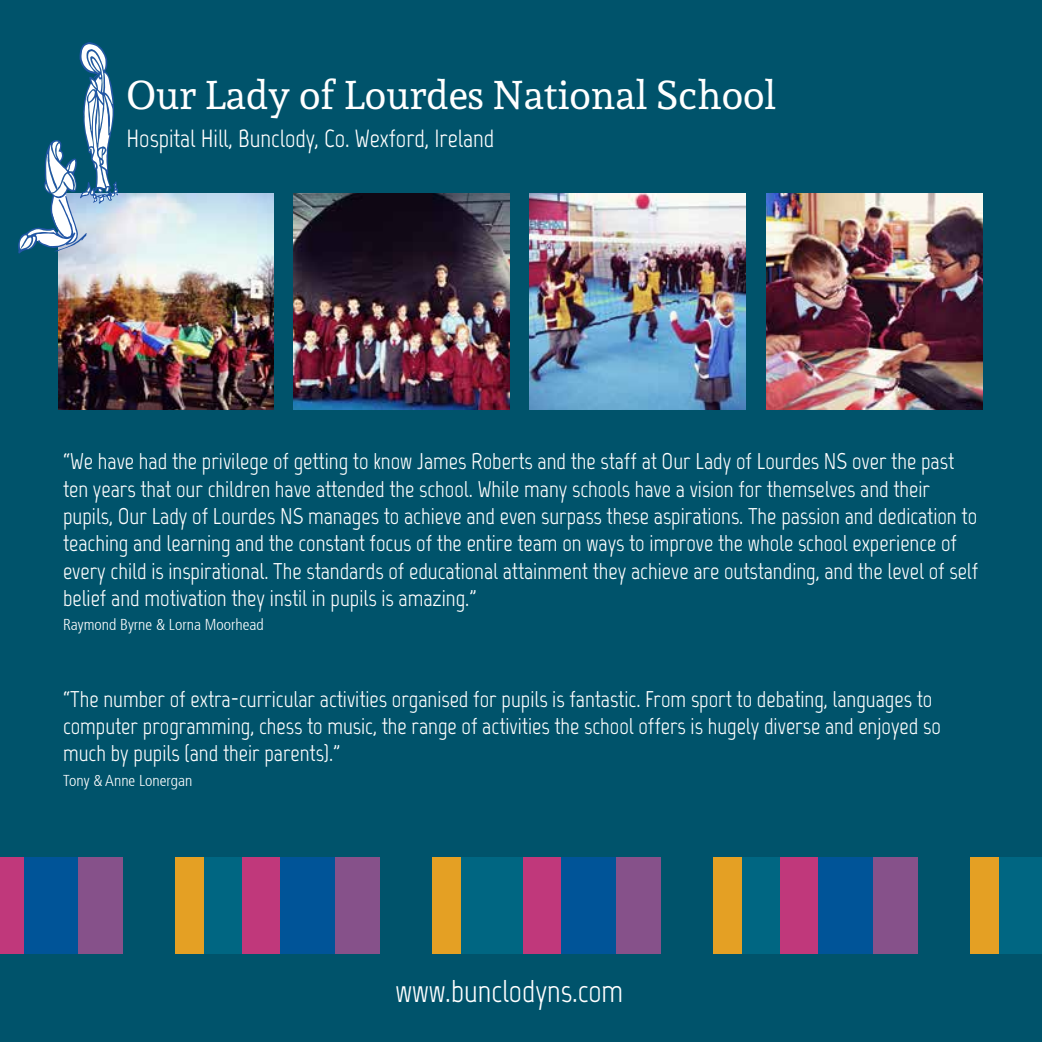
<style>
.page{position:relative;width:1042px;height:1042px;background:#00536b}
.page>*{position:absolute;margin:0;border:0;box-sizing:border-box;transform-origin:0 0}
.t1{font:39.73px "Andada";color:#fff}
.t2{font:31.5px "Marvel";color:#fff}
.t3{font:24.85px "Marvel";color:#fff}
.t4{font:22.75px/27.3px "Marvel";color:#fff}
.t5{font:300 condensed 15.75px "Frutiger 47";color:#fff}
</style>
<div class="page">
<div style="left:998px;top:857px;width:44px;height:97px;background:#006682"></div>
<div style="left:459px;top:857px;width:64px;height:97px;background:#006682"></div>
<div style="left:741px;top:857px;width:40px;height:97px;background:#006682"></div>
<div style="left:203px;top:857px;width:40px;height:97px;background:#006682"></div>
<div style="left:969px;top:857px;width:30px;height:97px;background:#e4a024"></div>
<div style="left:430px;top:857px;width:30px;height:97px;background:#e4a024"></div>
<div style="left:712px;top:857px;width:30px;height:97px;background:#e4a024"></div>
<div style="left:174px;top:857px;width:30px;height:97px;background:#e4a024"></div>
<div style="left:378px;top:857px;width:53px;height:97px;background:#00536b"></div>
<div style="left:815px;top:857px;width:60px;height:97px;background:#005498"></div>
<div style="left:277px;top:857px;width:60px;height:97px;background:#005498"></div>
<div style="left:558px;top:857px;width:60px;height:97px;background:#005498"></div>
<div style="left:20px;top:857px;width:60px;height:97px;background:#005498"></div>
<div style="left:873px;top:857px;width:45px;height:97px;background:#86518a"></div>
<div style="left:335px;top:857px;width:45px;height:97px;background:#86518a"></div>
<div style="left:616px;top:857px;width:45px;height:97px;background:#86518a"></div>
<div style="left:78px;top:857px;width:45px;height:97px;background:#86518a"></div>
<div style="left:780px;top:857px;width:38px;height:97px;background:#c0387b"></div>
<div style="left:242px;top:857px;width:38px;height:97px;background:#c0387b"></div>
<div style="left:523px;top:857px;width:38px;height:97px;background:#c0387b"></div>
<div style="left:0;top:857px;width:23px;height:97px;background:#c0387b"></div>
<img style="left:58px;top:193px;width:216px;height:216px">
<img style="left:294px;top:193px;width:216px;height:216px">
<img style="left:530px;top:193px;width:215px;height:216px">
<img style="left:766px;top:193px;width:216px;height:216px">
<svg style="left:18px;top:42px;width:99px;height:211px"></svg>
<h1 class="t1" style="left:126px;top:72px;width:651px">Our Lady of Lourdes National School</h1>
<p class="t3" style="left:126px;top:123px;width:369px">Hospital Hill, Bunclody, Co. Wexford, Ireland</p>
<p class="t4" style="left:63px;top:448px;width:917px">“We have had the privilege of getting to know James Roberts and the staff at Our Lady of Lourdes NS over the past ten years that our children have attended the school. While many schools have a vision for themselves and their pupils, Our Lady of Lourdes NS manages to achieve and even surpass these aspirations. The passion and dedication to teaching and learning and the constant focus of the entire team on ways to improve the whole school experience of every child is inspirational. The standards of educational attainment they achieve are outstanding, and the level of self belief and motivation they instil in pupils is amazing.”</p>
<p class="t5" style="left:63px;top:616px;width:202px">Raymond Byrne &amp; Lorna Moorhead</p>
<p class="t4" style="left:63px;top:685px;width:879px">“The number of extra-curricular activities organised for pupils is fantastic. From sport to debating, languages to computer programming, chess to music, the range of activities the school offers is hugely diverse and enjoyed so much by pupils (and their parents).”</p>
<p class="t5" style="left:63px;top:771px;width:131px">Tony &amp; Anne Lonergan</p>
<h2 class="t2" style="left:395px;top:972px;width:229px">www.bunclodyns.com</h2>
</div>
